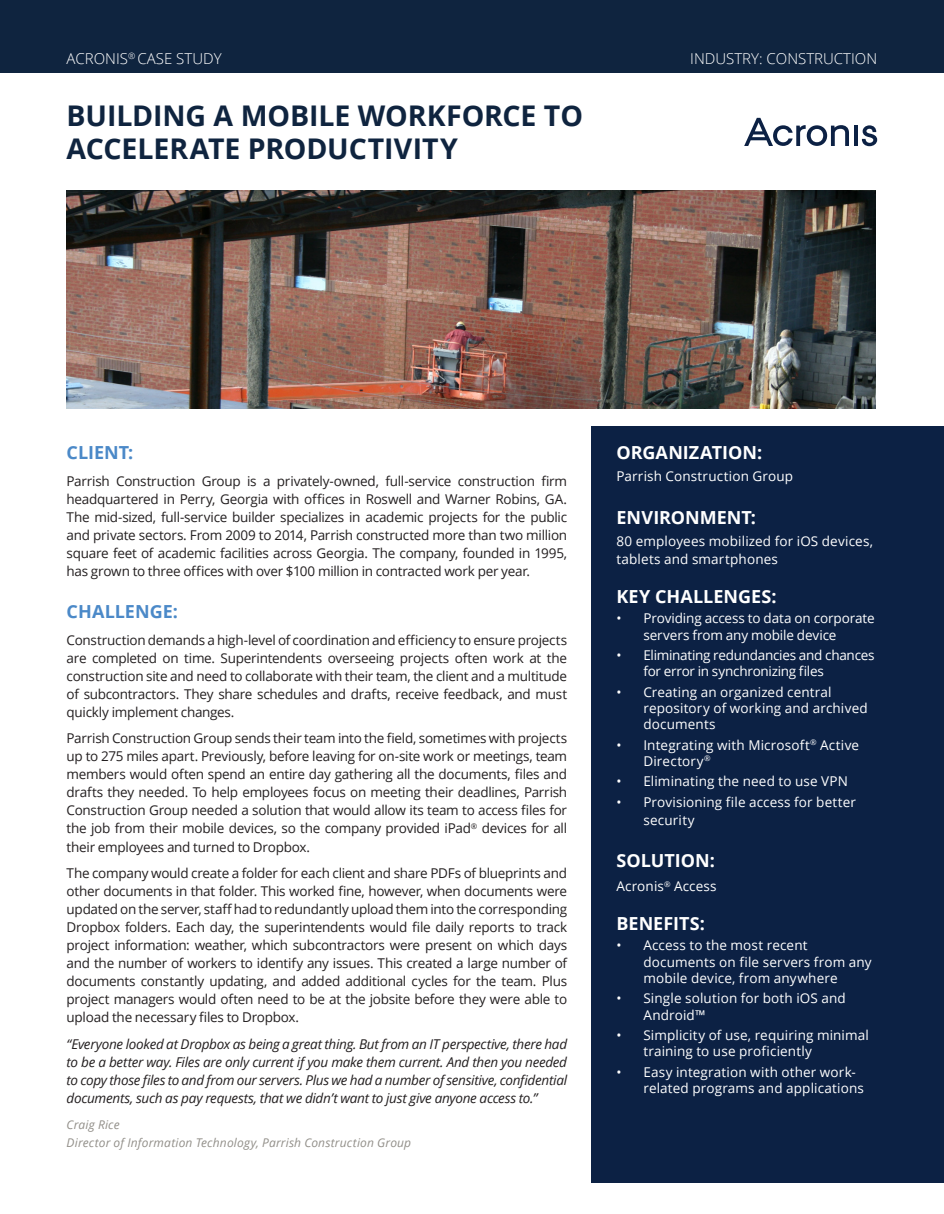
<style>
.page{position:relative;width:944px;height:1214px;background:#fff}
.page>*{position:absolute;margin:0;border:0;box-sizing:border-box;transform-origin:0 0}
.t1{font:700 28.5px/33px "Open Sans";letter-spacing:-.005em;color:#0f243f}
.t2{font:700 18px "Open Sans";letter-spacing:.005em;color:#fff}
.t3{font:700 18px "Open Sans";letter-spacing:-.005em;color:#4b89c8}
.t4{font:300 15px "Open Sans";color:#fff}
.t5{font:13.5px/18px "Open Sans";letter-spacing:-.02em;color:#231f20;text-align:justify}
.t6{font:13.5px/16.2px "Open Sans";letter-spacing:.01em;color:#fff}
.t7{font:italic 13.5px/18px "Open Sans";letter-spacing:-.02em;color:#231f20;text-align:justify}
.t8{font:13.5px/16.2px "Open Sans";letter-spacing:-.02em;color:#fff}
.t9{font:13.5px/16.2px "Open Sans";letter-spacing:-.01em;color:#fff}
.t10{font:italic 12px/18px "Open Sans";letter-spacing:.015em;color:#928f89}
</style>
<div class="page">
<svg style="left:854px;top:126px;width:3px;height:20px"></svg>
<svg style="left:861px;top:125px;width:16px;height:21px"></svg>
<svg style="left:744px;top:118px;width:105px;height:28px"></svg>
<div style="left:591px;top:427px;width:353px;height:755px;background:#0c2144"></div>
<div style="left:0;top:0;width:944px;height:72px;background:#0f243f"></div>
<img style="left:67px;top:190px;width:808px;height:218px">
<p class="t4" style="left:67px;top:48px;width:156px">ACRONIS<sup>®</sup> CASE STUDY</p>
<p class="t4" style="left:690px;top:48px;width:188px">INDUSTRY: CONSTRUCTION</p>
<p class="t1" style="left:67px;top:99px;width:518px">BUILDING A MOBILE WORKFORCE TO<br>ACCELERATE PRODUCTIVITY</p>
<p class="t3" style="left:67px;top:440px;width:68px">CLIENT:</p>
<p class="t5" style="left:67px;top:471px;width:502px">Parrish Construction Group is a privately-owned, full-service construction firm headquartered in Perry, Georgia with offices in Roswell and Warner Robins, GA.<br>The mid-sized, full-service builder specializes in academic projects for the public and private sectors. From 2009 to 2014, Parrish constructed more than two million square feet of academic facilities across Georgia. The company, founded in 1995, has grown to three offices with over $100 million in contracted work per year.</p>
<p class="t3" style="left:67px;top:599px;width:113px">CHALLENGE:</p>
<p class="t5" style="left:67px;top:630px;width:502px">Construction demands a high-level of coordination and efficiency to ensure projects are completed on time. Superintendents overseeing projects often work at the construction site and need to collaborate with their team, the client and a multitude of subcontractors. They share schedules and drafts, receive feedback, and must quickly implement changes.</p>
<p class="t5" style="left:67px;top:729px;width:502px">Parrish Construction Group sends their team into the field, sometimes with projects up to 275 miles apart. Previously, before leaving for on-site work or meetings, team members would often spend an entire day gathering all the documents, files and drafts they needed. To help employees focus on meeting their deadlines, Parrish Construction Group needed a solution that would allow its team to access files for the job from their mobile devices, so the company provided iPad<sup>®</sup> devices for all their employees and turned to Dropbox.</p>
<p class="t5" style="left:67px;top:863px;width:502px">The company would create a folder for each client and share PDFs of blueprints and other documents in that folder. This worked fine, however, when documents were updated on the server, staff had to redundantly upload them into the corresponding Dropbox folders. Each day, the superintendents would file daily reports to track project information: weather, which subcontractors were present on which days and the number of workers to identify any issues. This created a large number of documents constantly updating, and added additional cycles for the team. Plus project managers would often need to be at the jobsite before they were able to upload the necessary files to Dropbox.</p>
<p class="t7" style="left:67px;top:1034px;width:502px">“Everyone looked at Dropbox as being a great thing. But from an IT perspective, there had to be a better way. Files are only current if you make them current. And then you needed to copy those files to and from our servers. Plus we had a number of sensitive, confidential documents, such as pay requests, that we didn’t want to just give anyone access to.”</p>
<p class="t10" style="left:67px;top:1115px;width:346px">Craig Rice<br>Director of Information Technology, Parrish Construction Group</p>
<p class="t2" style="left:616px;top:440px;width:147px">ORGANIZATION:</p>
<p class="t6" style="left:616px;top:468px;width:178px">Parrish Construction Group</p>
<p class="t2" style="left:616px;top:505px;width:141px">ENVIRONMENT:</p>
<p class="t6" style="left:616px;top:532px;width:258px;line-height:18px">80 employees mobilized for iOS devices, tablets and smartphones</p>
<p class="t2" style="left:616px;top:583px;width:162px">KEY CHALLENGES:</p>
<p class="t9" style="left:643px;top:610px;width:233px;text-indent:-27px">• Providing access to data on corporate servers from any mobile device</p>
<p class="t8" style="left:643px;top:646px;width:233px;text-indent:-27px">• Eliminating redundancies and chances for error in synchronizing files</p>
<p class="t6" style="left:643px;top:683px;width:226px;text-indent:-27px">• Creating an organized central repository of working and archived documents</p>
<p class="t6" style="left:643px;top:736px;width:217px;text-indent:-27px">• Integrating with Microsoft<sup>®</sup> Active<br>Directory<sup>®</sup></p>
<p class="t6" style="left:616px;top:773px;width:233px">• Eliminating the need to use VPN</p>
<p class="t6" style="left:643px;top:792px;width:214px;line-height:18px;text-indent:-27px">• Provisioning file access for better security</p>
<p class="t2" style="left:616px;top:848px;width:100px">SOLUTION:</p>
<p class="t6" style="left:616px;top:878px;width:102px">Acronis<sup>®</sup> Access</p>
<p class="t2" style="left:616px;top:910px;width:90px">BENEFITS:</p>
<p class="t6" style="left:643px;top:937px;width:230px;text-indent:-27px">• Access to the most recent documents on file servers from any mobile device, from anywhere</p>
<p class="t6" style="left:643px;top:990px;width:204px;text-indent:-27px">• Single solution for both iOS and<br>Android™</p>
<p class="t6" style="left:643px;top:1026px;width:227px;text-indent:-27px">• Simplicity of use, requiring minimal training to use proficiently</p>
<p class="t6" style="left:643px;top:1063px;width:222px;text-indent:-27px">• Easy integration with other work&shy;related programs and applications</p>
</div>
